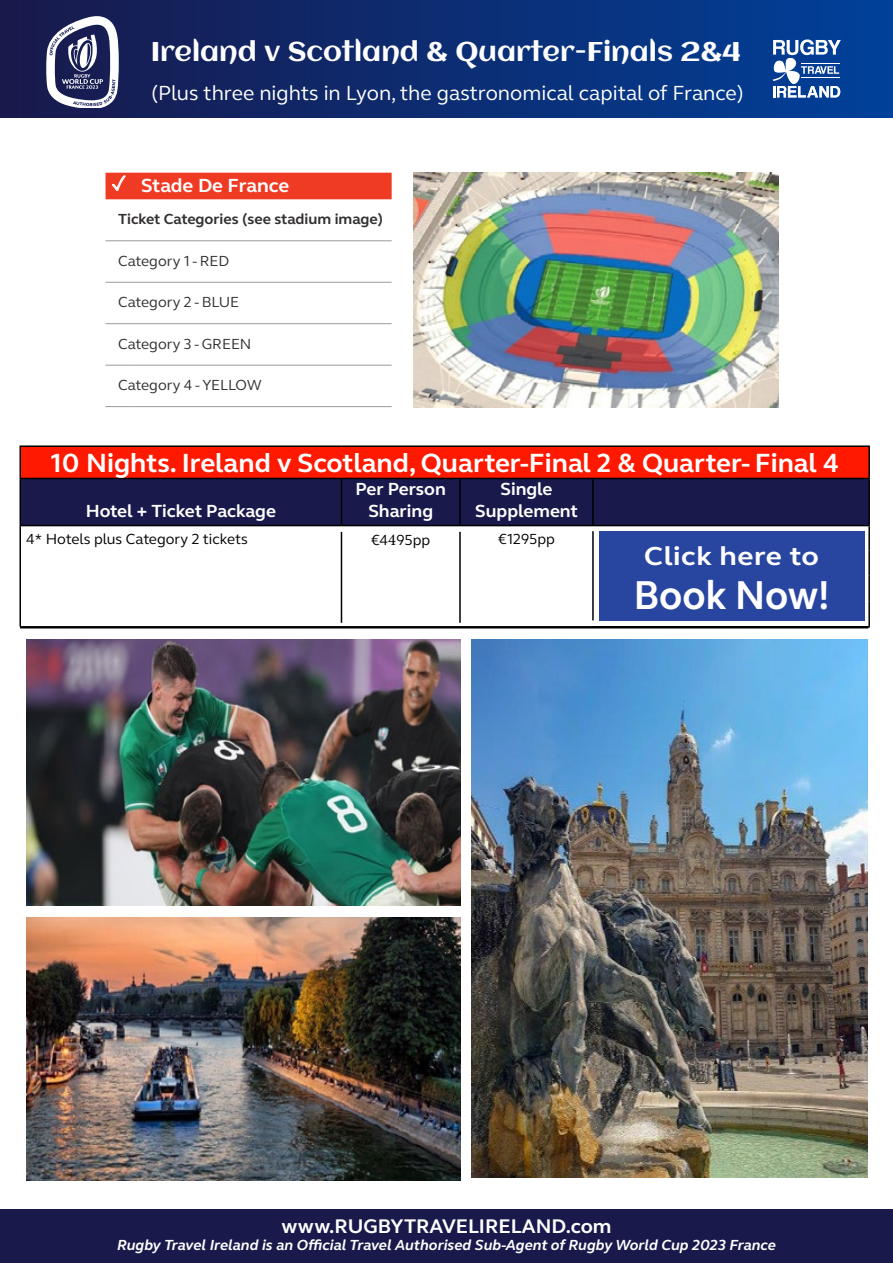
<style>
.page{position:relative;width:893px;height:1263px;background:#fff}
.page>*{position:absolute;margin:0;border:0;box-sizing:border-box;transform-origin:0 0}
.t1{font:700 41.4px "Webb Ellis Cup";color:#fff;scale:.93 1}
.t2{font:700 27px "Webb Ellis Cup";color:#fff}
.t3{font:27px "Aclonica";color:#fff}
.t4{font:700 26.7px "Webb Ellis Cup";letter-spacing:.02em;color:#fff;scale:1.09 1}
.t5{font:21px "Webb Ellis Cup";color:#fff}
.t6{font:700 20.25px "Webb Ellis Cup";color:#fff}
.t7{font:700 19.5px "Webb Ellis Cup";letter-spacing:-.005em;color:#fff}
.t8{font:700 18px/21.6px "Webb Ellis Cup";color:#fff;text-align:center}
.t9{font:italic 700 15px "Webb Ellis Cup";color:#fff}
.t10{font:15px "Webb Ellis Cup";color:#32302f}
.t11{font:15px "Webb Ellis Cup";color:#000}
.t12{font:700 15px "Webb Ellis Cup";color:#32302f}
.s1{font-family:"Minion Pro";font-size:16.5px}
</style>
<div class="page">
<div style="left:0;top:0;width:893px;height:118px;background:linear-gradient(to right,#19194b,#00419a)"></div>
<svg style="left:46px;top:16px;width:73px;height:91px"></svg>
<svg style="left:773px;top:39px;width:68px;height:58px"></svg>
<div style="left:0;top:1209px;width:893px;height:54px;background:#19194b"></div>
<img style="left:26px;top:918px;width:434px;height:262px">
<img style="left:471px;top:639px;width:397px;height:539px">
<img style="left:413px;top:173px;width:366px;height:234px">
<div style="left:106px;top:173px;width:286px;height:26px;background:#ef3a24"></div>
<svg style="left:106px;top:240px;width:29px;height:1px"></svg>
<hr style="left:135px;top:240px;width:257px;height:1px;background:#999">
<svg style="left:106px;top:282px;width:29px;height:1px"></svg>
<hr style="left:135px;top:282px;width:257px;height:1px;background:#999">
<svg style="left:106px;top:323px;width:29px;height:1px"></svg>
<hr style="left:135px;top:323px;width:257px;height:1px;background:#999">
<svg style="left:106px;top:365px;width:29px;height:1px"></svg>
<hr style="left:135px;top:365px;width:257px;height:1px;background:#999">
<svg style="left:106px;top:406px;width:29px;height:1px"></svg>
<hr style="left:135px;top:406px;width:257px;height:1px;background:#999">
<img style="left:26px;top:639px;width:434px;height:267px">
<div style="left:20px;top:446px;width:849px;height:32px;background:#ff1900"></div>
<div style="left:21px;top:479px;width:847px;height:46px;background:#19194b"></div>
<hr style="left:20px;top:445px;width:321px;height:2px;background:#000">
<hr style="left:20px;top:447px;width:1px;height:31px;background:#000">
<hr style="left:341px;top:445px;width:119px;height:2px;background:#000">
<hr style="left:460px;top:445px;width:133px;height:2px;background:#000">
<hr style="left:593px;top:445px;width:277px;height:2px;background:#000">
<hr style="left:868px;top:447px;width:2px;height:31px;background:#000">
<hr style="left:20px;top:478px;width:321px;height:1px;background:#000">
<hr style="left:20px;top:479px;width:1px;height:46px;background:#000">
<hr style="left:341px;top:478px;width:119px;height:1px;background:#000">
<hr style="left:341px;top:479px;width:1px;height:46px;background:#000">
<hr style="left:460px;top:478px;width:133px;height:1px;background:#000">
<hr style="left:459px;top:479px;width:2px;height:46px;background:#000">
<hr style="left:593px;top:478px;width:277px;height:1px;background:#000">
<hr style="left:592px;top:479px;width:2px;height:46px;background:#000">
<hr style="left:868px;top:479px;width:2px;height:46px;background:#000">
<hr style="left:20px;top:525px;width:321px;height:1px;background:#000">
<hr style="left:341px;top:525px;width:119px;height:1px;background:#000">
<hr style="left:460px;top:525px;width:133px;height:1px;background:#000">
<hr style="left:593px;top:525px;width:277px;height:1px;background:#000">
<hr style="left:868px;top:526px;width:2px;height:25px;background:#000">
<hr style="left:868px;top:551px;width:2px;height:25px;background:#000">
<hr style="left:19px;top:526px;width:3px;height:101px;background:#000">
<hr style="left:340px;top:532px;width:3px;height:91px;background:#000">
<hr style="left:459px;top:532px;width:2px;height:91px;background:#000">
<hr style="left:591px;top:531px;width:3px;height:89px;background:#000">
<hr style="left:868px;top:576px;width:2px;height:26px;background:#000">
<hr style="left:868px;top:602px;width:2px;height:24px;background:#000">
<hr style="left:593px;top:626px;width:277px;height:1px;background:#000">
<div style="left:599px;top:532px;width:265px;height:89px;background:#2846a0"></div>
<hr style="left:20px;top:626px;width:848px;height:3px;background:#000">
<h2 class="t3" style="left:151px;top:33px;width:592px">Ireland v Scotland &amp; Quarter-Finals 2&amp;4</h2>
<h3 class="t5" style="left:151px;top:79px;width:594px">(Plus three nights in Lyon, the gastronomical capital of France)</h3>
<h3 class="t7" style="left:112px;top:172px;width:179px">✓ Stade De France</h3>
<p class="t12" style="left:118px;top:209px;width:266px">Ticket Categories (see stadium image)</p>
<p class="t10" style="left:118px;top:250px;width:112px">Category 1 - RED</p>
<p class="t10" style="left:118px;top:292px;width:122px">Category 2 - BLUE</p>
<p class="t10" style="left:118px;top:333px;width:135px">Category 3 - GREEN</p>
<p class="t10" style="left:118px;top:375px;width:145px">Category 4 - YELLOW</p>
<h2 class="t2" style="left:51px;top:445px;width:790px">10 Nights. Ireland v Scotland, Quarter-Final 2 &amp; Quarter- Final 4</h2>
<p class="t8" style="left:86px;top:499px;width:192px">Hotel + Ticket Package</p>
<p class="t8" style="left:356px;top:478px;width:92px">Per Person<br>Sharing</p>
<p class="t8" style="left:475px;top:478px;width:104px">Single<br>Supplement</p>
<p class="t11" style="left:26px;top:529px;width:223px">4* Hotels plus Category 2 tickets</p>
<p class="t11" style="left:371px;top:530px;width:61px">€4<span class="s1">4</span>95pp</p>
<p class="t11" style="left:498px;top:529px;width:58px">€1295pp</p>
<h3 class="t4" style="left:644px;top:538px;width:162px">Click here to</h3>
<h1 class="t1" style="left:634px;top:568px;width:212px">Book Now!</h1>
<h3 class="t6" style="left:281px;top:1212px;width:332px">www.RUGBYTRAVELIRELAND.com</h3>
<p class="t9" style="left:117px;top:1235px;width:660px">Rugby Travel Ireland is an Official Travel Authorised Sub-Agent of Rugby World Cup 2023 France</p>
</div>
